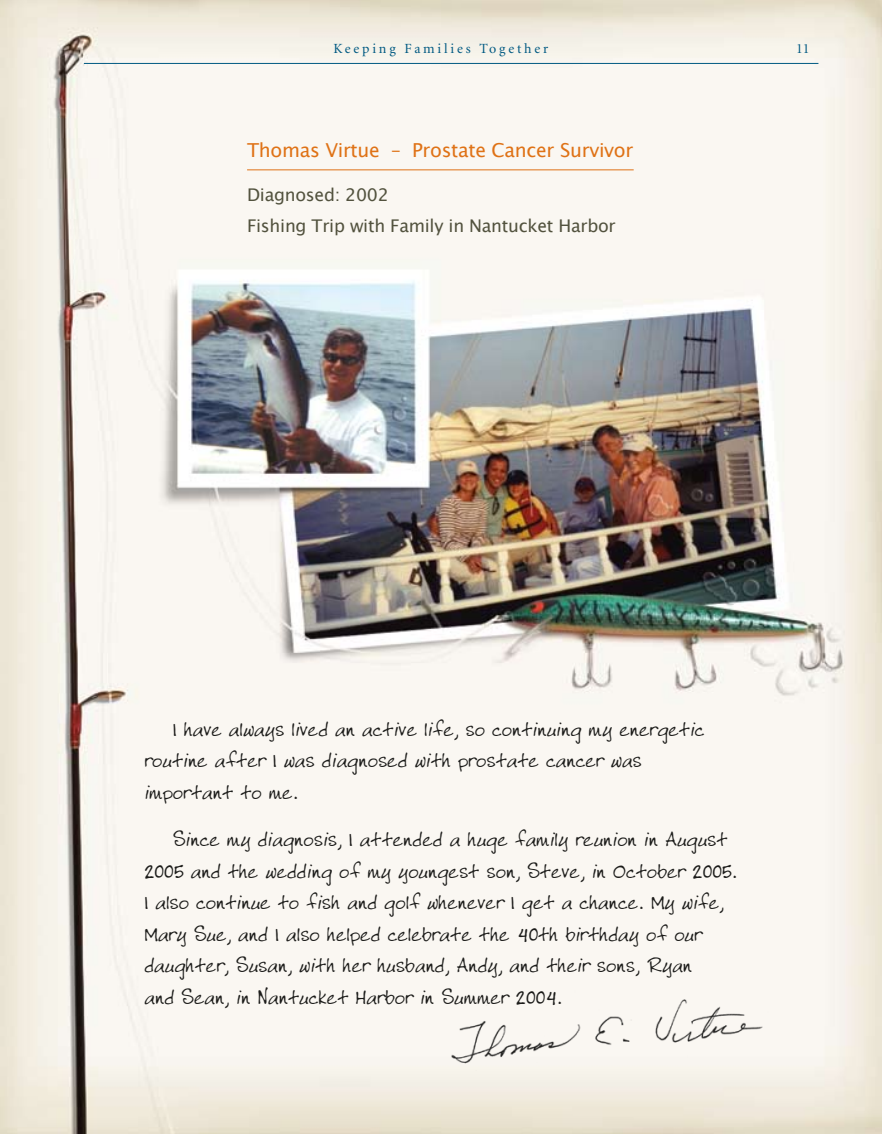
<style>
.page{position:relative;width:882px;height:1134px;background:#fff}
.page>*{position:absolute;margin:0;border:0;box-sizing:border-box;transform-origin:0 0}
.t1{font:22.75px/31.5px "Twenty";color:#1c1c1a}
.t2{font:19.25px "Lucida Grande";letter-spacing:-.015em;color:#df7216}
.t3{font:17.5px/31.5px "Lucida Grande";letter-spacing:-.015em;color:#52523e}
.t4{font:14px "Minion";letter-spacing:.2em;color:#005982}
</style>
<div class="page">
<img style="left:0;top:0;width:882px;height:1134px">
<img style="left:447px;top:986px;width:323px;height:85px">
<hr style="left:247px;top:169px;width:387px;height:1px;background:#df7216">
<hr style="left:84px;top:63px;width:734px;height:1px;background:#005982">
<p class="t4" style="left:333px;top:42px;width:216px">Keeping Families Together</p>
<p class="t4" style="left:796px;top:41px;width:7px">11</p>
<p class="t4" style="left:798px;top:42px;width:7px">11</p>
<p class="t2" style="left:247px;top:139px;width:388px">Thomas Virtue – Prostate Cancer Survivor</p>
<p class="t3" style="left:247px;top:179px;width:370px">Diagnosed: 2002<br>Fishing Trip with Family in Nantucket Harbor</p>
<p class="t1" style="left:144px;top:713px;width:562px;text-indent:28px">I have always lived an active life, so continuing my energetic routine after I was diagnosed with prostate cancer was important to me.</p>
<p class="t1" style="left:144px;top:823px;width:594px;text-indent:28px">Since my diagnosis, I attended a huge family reunion in August 2005 and the wedding of my youngest son, Steve, in October 2005.<br>I also continue to fish and golf whenever I get a chance. My wife, Mary Sue, and I also helped celebrate the 40th birthday of our daughter, Susan, with her husband, Andy, and their sons, Ryan<br>and Sean, in Nantucket Harbor in Summer 2004.</p>
</div>
